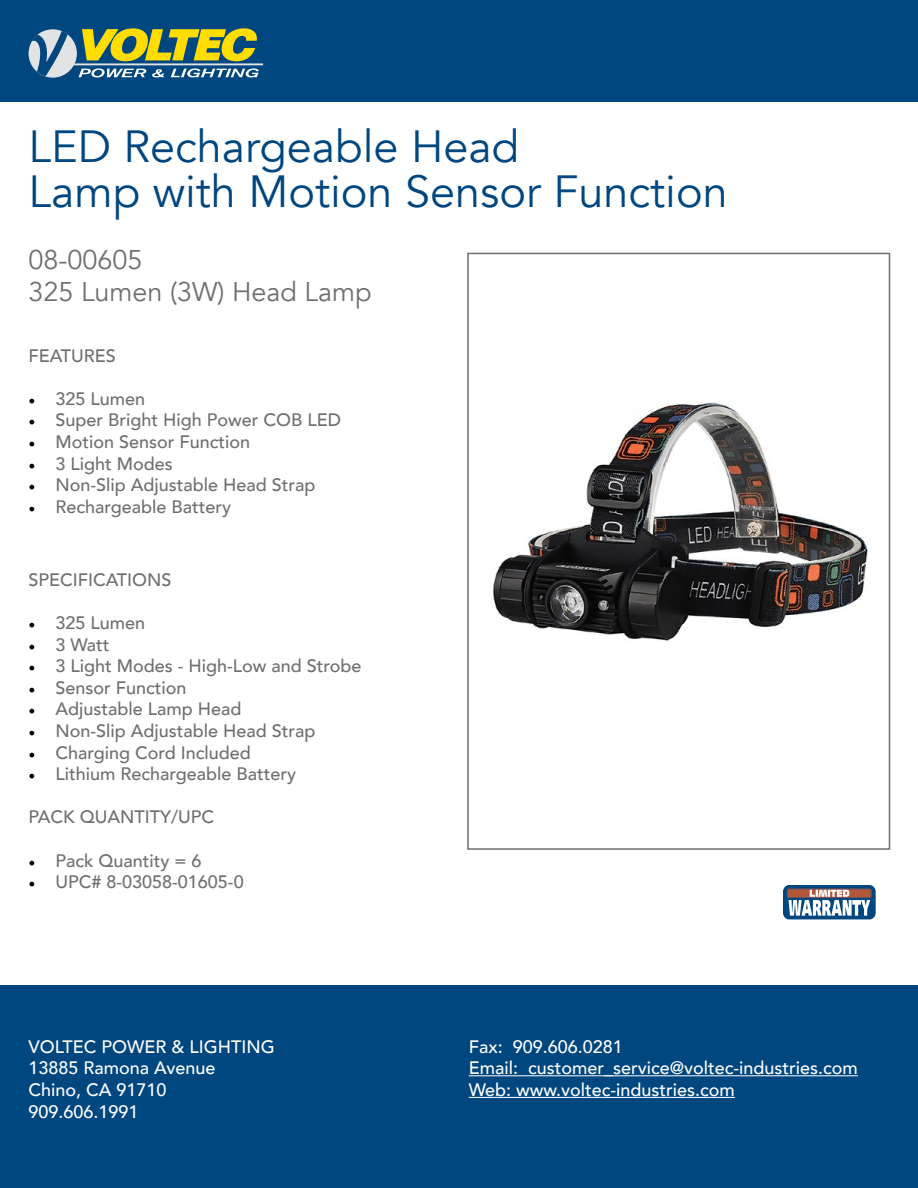
<style>
.page{position:relative;width:918px;height:1188px;background:#fff}
.page>*{position:absolute;margin:0;border:0;box-sizing:border-box;transform-origin:0 0}
.t1{font:45px "Avenir";color:#00467f}
.t2{font:27px "Avenir";color:#706e6e}
.t3{font:500 18px "Avenir";color:#706e6e}
.t4{font:500 18px "Avenir";color:#fff}
.s1{font-family:"Minion Pro";font-weight:400;color:#000}
</style>
<div class="page">
<div style="left:0;top:0;width:918px;height:102px;background:#00467f"></div>
<div style="left:0;top:986px;width:918px;height:202px;background:#00467f"></div>
<hr style="left:74px;top:63px;width:189px;height:2px;background:#e2e3e4">
<svg style="left:29px;top:28px;width:230px;height:49px"></svg>
<hr style="left:469px;top:1075px;width:389px;height:1px;background:#fff">
<hr style="left:469px;top:1097px;width:266px;height:1px;background:#fff">
<img style="left:492px;top:402px;width:376px;height:239px">
<div style="left:467px;top:253px;width:423px;height:597px;border:2px solid #706e6e"></div>
<div style="left:783px;top:885px;width:93px;height:34px;background:#00467f;border-radius:6px"></div>
<div style="left:787px;top:888px;width:85px;height:10px;border:1px solid #71535c;border-radius:2px"></div>
<svg style="left:789px;top:890px;width:81px;height:26px"></svg>
<p class="t1" style="left:28px;top:120px;width:492px">LED Rechargeable Head</p>
<p class="t1" style="left:28px;top:165px;width:701px">Lamp with Motion Sensor Function</p>
<p class="t2" style="left:28px;top:243px;width:116px">08-00605</p>
<p class="t2" style="left:28px;top:276px;width:345px">325 Lumen (3W) Head Lamp</p>
<p class="t3" style="left:28px;top:340px;width:89px">FEATURES</p>
<p class="t3" style="left:28px;top:383px;width:118px"><span class="s1">•</span> 325 Lumen</p>
<p class="t3" style="left:28px;top:404px;width:314px"><span class="s1">•</span> Super Bright High Power COB LED</p>
<p class="t3" style="left:28px;top:426px;width:223px"><span class="s1">•</span> Motion Sensor Function</p>
<p class="t3" style="left:28px;top:448px;width:146px"><span class="s1">•</span> 3 Light Modes</p>
<p class="t3" style="left:28px;top:469px;width:289px"><span class="s1">•</span> Non-Slip Adjustable Head Strap</p>
<p class="t3" style="left:28px;top:491px;width:204px"><span class="s1">•</span> Rechargeable Battery</p>
<p class="t3" style="left:28px;top:564px;width:145px">SPECIFICATIONS</p>
<p class="t3" style="left:28px;top:607px;width:118px"><span class="s1">•</span> 325 Lumen</p>
<p class="t3" style="left:28px;top:629px;width:83px"><span class="s1">•</span> 3 Watt</p>
<p class="t3" style="left:28px;top:650px;width:335px"><span class="s1">•</span> 3 Light Modes - High-Low and Strobe</p>
<p class="t3" style="left:28px;top:672px;width:160px"><span class="s1">•</span> Sensor Function</p>
<p class="t3" style="left:28px;top:694px;width:215px"><span class="s1">•</span> Adjustable Lamp Head</p>
<p class="t3" style="left:28px;top:715px;width:289px"><span class="s1">•</span> Non-Slip Adjustable Head Strap</p>
<p class="t3" style="left:28px;top:737px;width:224px"><span class="s1">•</span> Charging Cord Included</p>
<p class="t3" style="left:28px;top:758px;width:269px"><span class="s1">•</span> Lithium Rechargeable Battery</p>
<p class="t3" style="left:28px;top:802px;width:187px">PACK QUANTITY/UPC</p>
<p class="t3" style="left:28px;top:845px;width:175px"><span class="s1">•</span> Pack Quantity = 6</p>
<p class="t3" style="left:28px;top:866px;width:217px"><span class="s1">•</span> UPC# 8-03058-01605-0</p>
<p class="t4" style="left:28px;top:1031px;width:248px">VOLTEC POWER &amp; LIGHTING</p>
<p class="t4" style="left:28px;top:1053px;width:189px">13885 Ramona Avenue</p>
<p class="t4" style="left:28px;top:1074px;width:140px">Chino, CA 91710</p>
<p class="t4" style="left:28px;top:1096px;width:112px">909.606.1991</p>
<p class="t4" style="left:469px;top:1031px;width:156px">Fax: 909.606.0281</p>
<p class="t4" style="left:469px;top:1053px;width:391px">Email: customer_service@voltec-industries.com</p>
<p class="t4" style="left:469px;top:1074px;width:268px">Web: www.voltec-industries.com</p>
</div>
